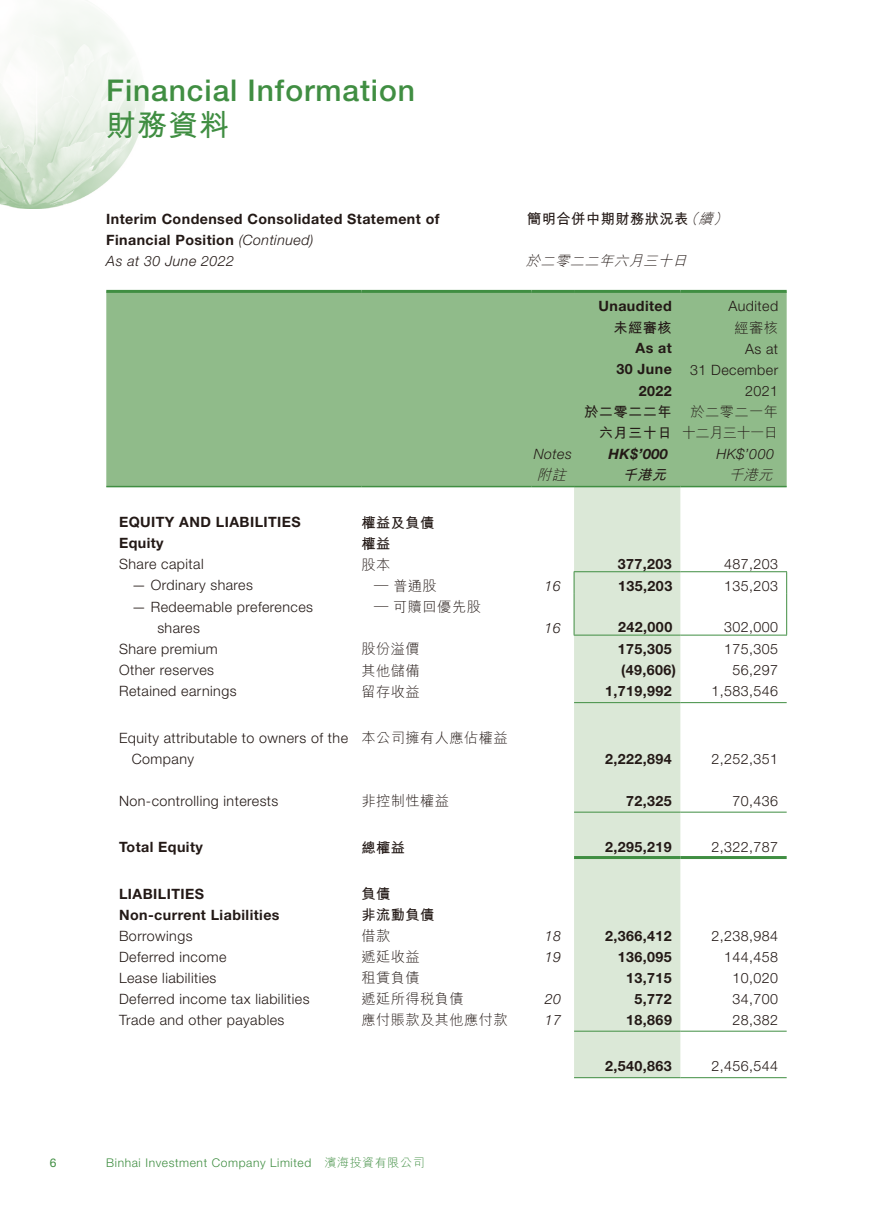
<style>
.page{position:relative;width:893px;height:1212px;background:#fff}
.page>*{position:absolute;margin:0;border:0;box-sizing:border-box;transform-origin:0 0}
.t1{font:500 30px "Helvetica Neue LT Std";letter-spacing:.03em;color:#408e42}
.t2{font:700 30px "M Hei HK";color:#408e42}
.t3{font:300 14.25px/21px "Helvetica Neue LT Std";letter-spacing:.03em;color:#231916}
.t4{font:700 14.25px/21px "Helvetica Neue LT Std";letter-spacing:.03em;color:#231916}
.t5{font:300 14.25px "M Hei HK";letter-spacing:.03em;color:#231916}
.t6{font:700 14.25px/21px "M Hei HK";letter-spacing:.03em;color:#231916;text-align:right}
.t7{font:italic 300 14.25px "Helvetica Neue LT Std";letter-spacing:.03em;color:#231916}
.t8{font:italic 300 14.25px "M Hei HK";color:#231916}
.t9{font:300 14.25px/21px "M Hei HK";letter-spacing:-.04em;color:#231916;text-align:right}
.t10{font:italic 700 14.25px "Helvetica Neue LT Std";color:#231916}
.t11{font:italic 700 14.25px "M Hei HK";color:#231916}
.t12{font:300 12px "Helvetica Neue LT Std";letter-spacing:.05em;color:#408e42}
.t13{font:12px "Helvetica Neue LT Std";color:#408e42}
.s1{font-weight:300;font-style:italic}
.s2{font-family:"M Hei HK"}
</style>
<div class="page">
<img style="left:0;top:8px;width:145px;height:200px">
<div style="left:106px;top:293px;width:681px;height:193px;background:#90bb8a"></div>
<div style="left:574px;top:487px;width:106px;height:590px;background:#dbe8d7"></div>
<hr style="left:106px;top:290px;width:255px;height:3px;background:#408e42">
<hr style="left:361px;top:290px;width:170px;height:3px;background:#408e42">
<hr style="left:531px;top:290px;width:43px;height:3px;background:#408e42">
<hr style="left:106px;top:486px;width:255px;height:1px;background:#408e42">
<hr style="left:361px;top:486px;width:170px;height:1px;background:#408e42">
<hr style="left:531px;top:486px;width:43px;height:1px;background:#408e42">
<hr style="left:574px;top:486px;width:106px;height:1px;background:#408e42">
<hr style="left:680px;top:486px;width:107px;height:1px;background:#408e42">
<svg style="left:574px;top:572px;width:1px;height:21px"></svg>
<hr style="left:574px;top:571px;width:106px;height:1px;background:#408e42">
<hr style="left:680px;top:571px;width:107px;height:1px;background:#408e42">
<svg style="left:786px;top:572px;width:1px;height:21px"></svg>
<hr style="left:574px;top:593px;width:1px;height:42px;background:#408e42">
<hr style="left:786px;top:593px;width:1px;height:42px;background:#408e42">
<hr style="left:574px;top:635px;width:106px;height:1px;background:#408e42">
<hr style="left:680px;top:635px;width:107px;height:1px;background:#408e42">
<hr style="left:574px;top:290px;width:106px;height:3px;background:#408e42">
<hr style="left:680px;top:290px;width:107px;height:3px;background:#408e42">
<hr style="left:574px;top:702px;width:106px;height:1px;background:#408e42">
<hr style="left:680px;top:702px;width:107px;height:1px;background:#408e42">
<hr style="left:574px;top:812px;width:106px;height:1px;background:#408e42">
<hr style="left:680px;top:812px;width:107px;height:1px;background:#408e42">
<hr style="left:574px;top:856px;width:106px;height:3px;background:#408e42">
<hr style="left:680px;top:856px;width:107px;height:3px;background:#408e42">
<hr style="left:574px;top:1031px;width:106px;height:1px;background:#408e42">
<hr style="left:680px;top:1031px;width:107px;height:1px;background:#408e42">
<hr style="left:574px;top:1077px;width:106px;height:1px;background:#408e42">
<hr style="left:680px;top:1077px;width:107px;height:1px;background:#408e42">
<h1 class="t1" style="left:106px;top:73px;width:310px">Financial Information</h1>
<h1 class="t2" style="left:106px;top:104px;width:124px">財務資料</h1>
<p class="t4" style="left:106px;top:209px;width:335px">Interim Condensed Consolidated Statement of<br>Financial Position <span class="s1">(Continued)<br>As at 30 June 2022</span></p>
<p class="t6" style="left:527px;top:207px;width:205px">簡明合併中期財務狀況表<span class="s1">（續）</span></p>
<p class="t8" style="left:526px;top:253px;width:166px">於二零二二年六月三十日</p>
<p class="t4" style="left:598px;top:296px;width:75px">Unaudited</p>
<p class="t3" style="left:728px;top:296px;width:51px">Audited</p>
<p class="t6" style="left:614px;top:316px;width:60px">未經審核</p>
<p class="t5" style="left:735px;top:321px;width:45px">經審核</p>
<p class="t4" style="left:616px;top:338px;width:57px;text-align:right">As at<br>30 June<br>2022</p>
<p class="t3" style="left:690px;top:338px;width:89px;text-align:right">As at<br>31 December<br>2021</p>
<p class="t6" style="left:584px;top:400px;width:89px">於二零二二年六月三十日</p>
<p class="t9" style="left:682px;top:401px;width:98px">於二零二一年十二月三十一日</p>
<p class="t7" style="left:534px;top:445px;width:40px">Notes</p>
<p class="t10" style="left:608px;top:445px;width:61px">HK$’000</p>
<p class="t7" style="left:716px;top:445px;width:59px">HK$’000</p>
<p class="t8" style="left:537px;top:468px;width:34px">附註</p>
<p class="t11" style="left:622px;top:464px;width:50px">千港元</p>
<p class="t8" style="left:729px;top:468px;width:49px">千港元</p>
<p class="t4" style="left:119px;top:511px;width:183px">EQUITY AND LIABILITIES</p>
<p class="t6" style="left:361px;top:511px;width:74px">權益及負債</p>
<p class="t4" style="left:119px;top:532px;width:46px">Equity</p>
<p class="t6" style="left:361px;top:532px;width:30px">權益</p>
<p class="t3" style="left:119px;top:553px;width:86px">Share capital</p>
<p class="t5" style="left:361px;top:557px;width:30px">股本</p>
<p class="t4" style="left:618px;top:553px;width:56px">377,203</p>
<p class="t3" style="left:724px;top:553px;width:56px">487,203</p>
<p class="t3" style="left:132px;top:574px;width:123px">— Ordinary shares</p>
<p class="t5" style="left:374px;top:578px;width:64px">— 普通股</p>
<p class="t7" style="left:544px;top:577px;width:18px">16</p>
<p class="t4" style="left:618px;top:575px;width:56px">135,203</p>
<p class="t3" style="left:724px;top:575px;width:56px">135,203</p>
<p class="t3" style="left:157px;top:596px;width:157px;text-indent:-26px">— Redeemable preferences shares</p>
<p class="t5" style="left:374px;top:600px;width:108px">— 可贖回優先股</p>
<p class="t7" style="left:544px;top:619px;width:18px">16</p>
<p class="t4" style="left:618px;top:616px;width:56px">242,000</p>
<p class="t3" style="left:724px;top:616px;width:56px">302,000</p>
<p class="t3" style="left:119px;top:638px;width:100px">Share premium</p>
<p class="t5" style="left:361px;top:642px;width:60px">股份溢價</p>
<p class="t4" style="left:618px;top:638px;width:56px">175,305</p>
<p class="t3" style="left:724px;top:638px;width:56px">175,305</p>
<p class="t3" style="left:119px;top:659px;width:97px">Other reserves</p>
<p class="t5" style="left:361px;top:663px;width:60px">其他儲備</p>
<p class="t4" style="left:621px;top:659px;width:57px">(49,606)</p>
<p class="t3" style="left:732px;top:659px;width:47px">56,297</p>
<p class="t3" style="left:119px;top:680px;width:119px">Retained earnings</p>
<p class="t5" style="left:361px;top:684px;width:60px">留存收益</p>
<p class="t4" style="left:605px;top:680px;width:68px">1,719,992</p>
<p class="t3" style="left:711px;top:680px;width:68px">1,583,546</p>
<p class="t3" style="left:132px;top:727px;width:218px;text-indent:-13px">Equity attributable to owners of the<br>Company</p>
<p class="t5" style="left:361px;top:731px;width:148px">本公司擁有人應佔權益</p>
<p class="t4" style="left:605px;top:748px;width:68px">2,222,894</p>
<p class="t3" style="left:711px;top:748px;width:68px">2,252,351</p>
<p class="t3" style="left:119px;top:790px;width:161px">Non-controlling interests</p>
<p class="t5" style="left:361px;top:794px;width:89px">非控制性權益</p>
<p class="t4" style="left:626px;top:790px;width:47px">72,325</p>
<p class="t3" style="left:732px;top:790px;width:47px">70,436</p>
<p class="t4" style="left:119px;top:836px;width:85px">Total Equity</p>
<p class="t6" style="left:361px;top:836px;width:45px">總權益</p>
<p class="t4" style="left:605px;top:836px;width:68px">2,295,219</p>
<p class="t3" style="left:711px;top:836px;width:68px">2,322,787</p>
<p class="t4" style="left:119px;top:883px;width:86px">LIABILITIES</p>
<p class="t6" style="left:361px;top:882px;width:30px">負債</p>
<p class="t4" style="left:119px;top:904px;width:162px">Non-current Liabilities</p>
<p class="t6" style="left:361px;top:903px;width:74px">非流動負債</p>
<p class="t3" style="left:119px;top:925px;width:75px">Borrowings</p>
<p class="t5" style="left:361px;top:929px;width:30px">借款</p>
<p class="t7" style="left:545px;top:927px;width:18px">18</p>
<p class="t4" style="left:605px;top:925px;width:68px">2,366,412</p>
<p class="t3" style="left:711px;top:925px;width:68px">2,238,984</p>
<p class="t3" style="left:119px;top:946px;width:109px">Deferred income</p>
<p class="t5" style="left:361px;top:950px;width:60px">遞延收益</p>
<p class="t7" style="left:545px;top:948px;width:18px">19</p>
<p class="t4" style="left:618px;top:946px;width:56px">136,095</p>
<p class="t3" style="left:724px;top:946px;width:56px">144,458</p>
<p class="t3" style="left:119px;top:967px;width:99px">Lease liabilities</p>
<p class="t5" style="left:361px;top:971px;width:60px">租賃負債</p>
<p class="t4" style="left:626px;top:967px;width:47px">13,715</p>
<p class="t3" style="left:732px;top:967px;width:47px">10,020</p>
<p class="t3" style="left:119px;top:988px;width:192px">Deferred income tax liabilities</p>
<p class="t5" style="left:361px;top:992px;width:104px">遞延所得稅負債</p>
<p class="t7" style="left:545px;top:990px;width:18px">20</p>
<p class="t4" style="left:634px;top:988px;width:39px">5,772</p>
<p class="t3" style="left:732px;top:988px;width:47px">34,700</p>
<p class="t3" style="left:119px;top:1009px;width:167px">Trade and other payables</p>
<p class="t5" style="left:361px;top:1013px;width:148px">應付賬款及其他應付款</p>
<p class="t7" style="left:545px;top:1011px;width:18px">17</p>
<p class="t4" style="left:626px;top:1009px;width:47px">18,869</p>
<p class="t3" style="left:732px;top:1009px;width:47px">28,382</p>
<p class="t4" style="left:605px;top:1055px;width:68px">2,540,863</p>
<p class="t3" style="left:711px;top:1055px;width:68px">2,456,544</p>
<p class="t13" style="left:50px;top:1155px;width:8px">6</p>
<p class="t12" style="left:106px;top:1155px;width:320px">Binhai Investment Company Limited <span class="s2">濱海投資有限公司</span></p>
</div>
